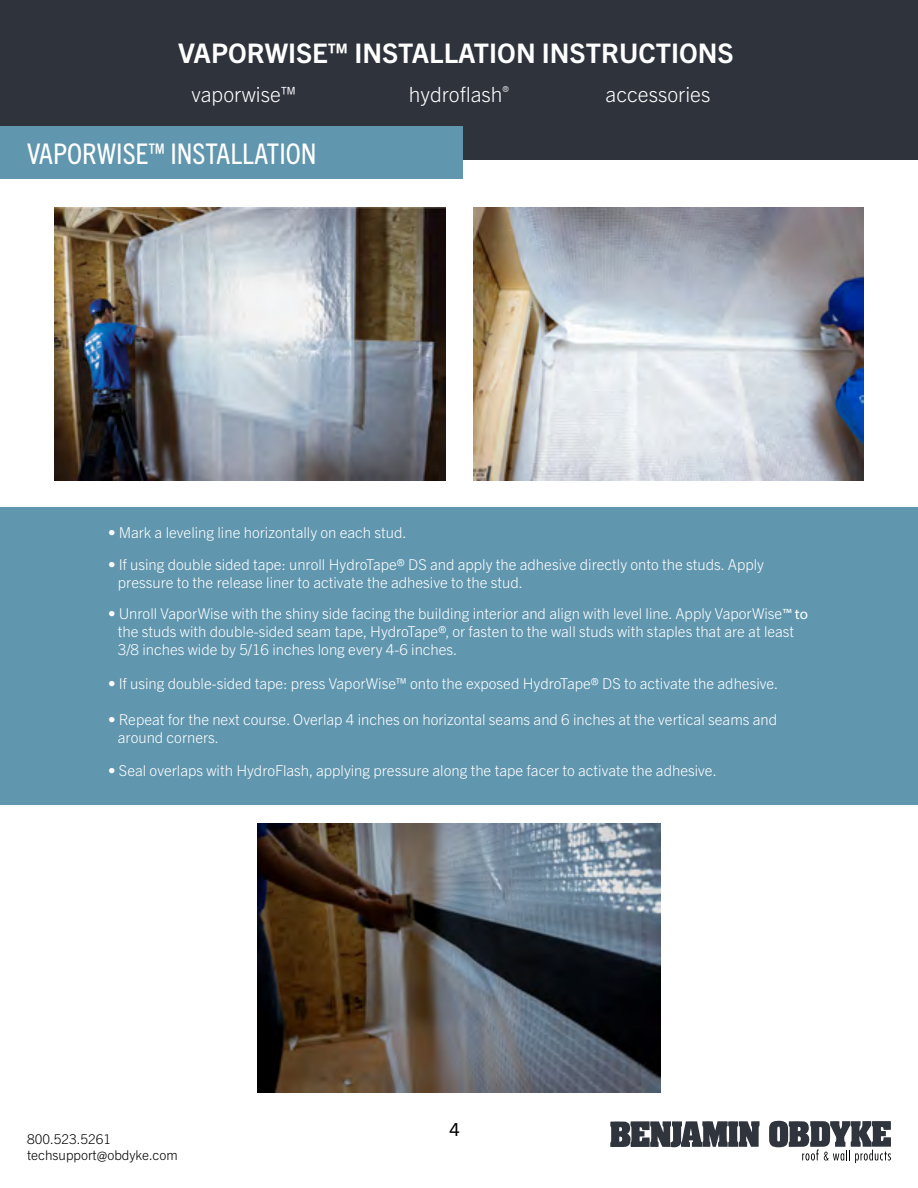
<style>
.page{position:relative;width:918px;height:1188px;background:#fff}
.page>*{position:absolute;margin:0;border:0;box-sizing:border-box;transform-origin:0 0}
.t1{font:condensed 28.5px "Trade Gothic Next LT Pro";color:#fff}
.t2{font:700 27px "Trade Gothic Next LT Pro";color:#fff}
.t3{font:300 21px "Trade Gothic Next LT Pro";color:#fdfefe}
.t4{font:18px "Trade Gothic Next LT Pro";color:#000}
.t5{font:300 15px/18px "Trade Gothic Next LT Pro";color:#fff}
.t6{font:300 13.5px/16.2px "Trade Gothic Next LT Pro";color:#000}
.s1{font-family:"Myriad Pro";font-weight:400}
</style>
<div class="page">
<svg style="left:610px;top:1121px;width:150px;height:27px;background:#5c6067"></svg>
<svg style="left:769px;top:1121px;width:122px;height:42px"></svg>
<div style="left:0;top:0;width:918px;height:159px;background:#2e333c"></div>
<div style="left:0;top:127px;width:462px;height:52px;background:#6096ae"></div>
<div style="left:0;top:507px;width:918px;height:297px;background:#6096ae"></div>
<img style="left:55px;top:207px;width:390px;height:273px">
<img style="left:473px;top:208px;width:391px;height:272px">
<img style="left:257px;top:823px;width:404px;height:269px">
<h2 class="t2" style="left:178px;top:34px;width:557px">VAPORWISE™ INSTALLATION INSTRUCTIONS</h2>
<h3 class="t3" style="left:191px;top:80px;width:106px">vaporwise™</h3>
<h3 class="t3" style="left:409px;top:80px;width:102px">hydroflash<sup>®</sup></h3>
<h3 class="t3" style="left:606px;top:80px;width:106px">accessories</h3>
<h1 class="t1" style="left:27px;top:134px;width:291px">VAPORWISE™ INSTALLATION</h1>
<p class="t5" style="left:108px;top:522px;width:300px">• Mark a leveling line horizontally on each stud.</p>
<p class="t5" style="left:118px;top:554px;width:648px;text-indent:-10px">• If using double sided tape: unroll HydroTape® DS and apply the adhesive directly onto the studs. Apply pressure to the release liner to activate the adhesive to the stud.</p>
<p class="t5" style="left:118px;top:604px;width:692px;text-indent:-10px">• Unroll VaporWise with the shiny side facing the building interior and align with level line. Apply VaporWise<span class="s1">™ to </span>the studs with double-sided seam tape, HydroTape®, or fasten to the wall studs with staples that are at least<br>3/8 inches wide by 5/16 inches long every 4-6 inches.</p>
<p class="t5" style="left:108px;top:674px;width:672px">• If using double-sided tape: press VaporWise™ onto the exposed HydroTape® DS to activate the adhesive.</p>
<p class="t5" style="left:118px;top:710px;width:661px;text-indent:-10px">• Repeat for the next course. Overlap 4 inches on horizontal seams and 6 inches at the vertical seams and around corners.</p>
<p class="t5" style="left:108px;top:761px;width:610px">• Seal overlaps with HydroFlash, applying pressure along the tape facer to activate the adhesive.</p>
<p class="t6" style="left:27px;top:1130px;width:152px">800.523.5261 techsupport@obdyke.com</p>
<p class="t4" style="left:450px;top:1117px;width:12px">4</p>
</div>
